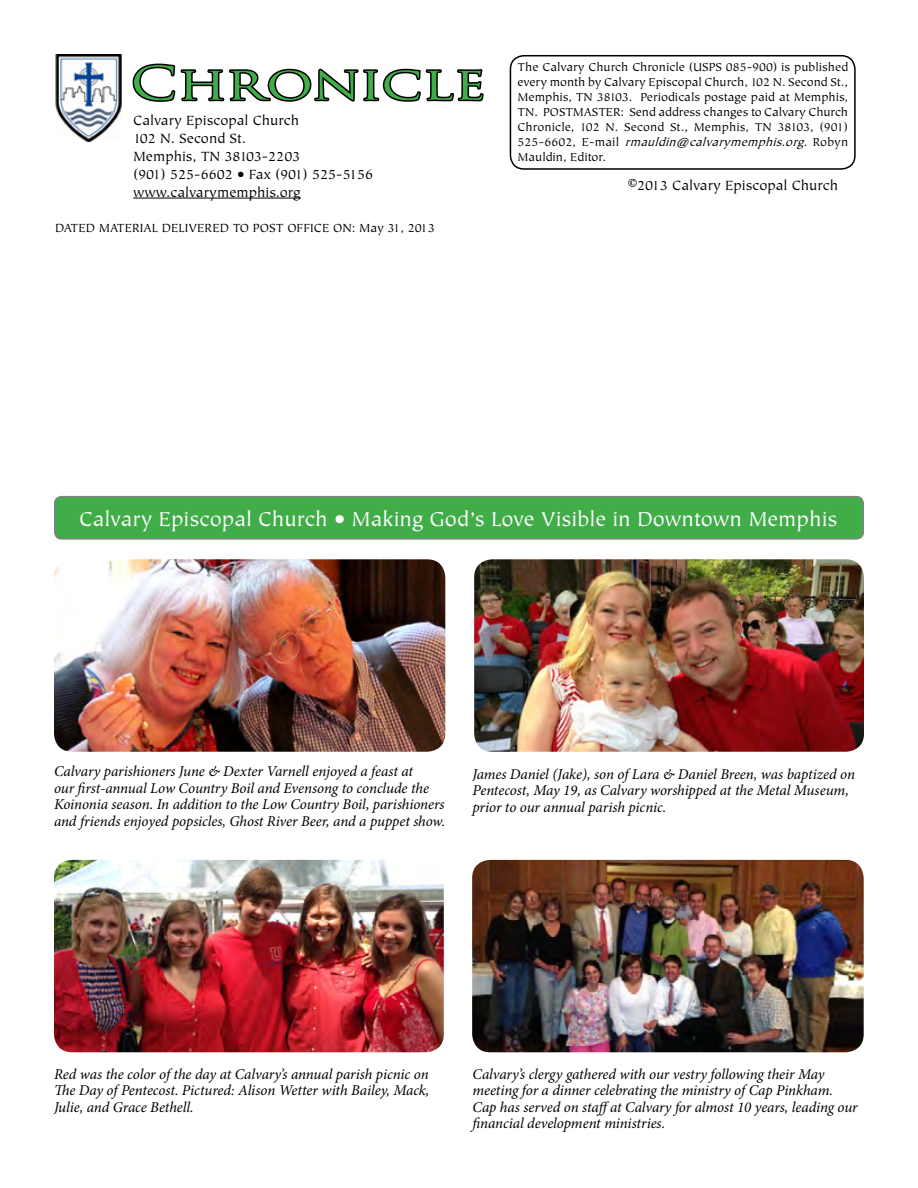
<style>
.page{position:relative;width:918px;height:1188px;background:#fff}
.page>*{position:absolute;margin:0;border:0;box-sizing:border-box;transform-origin:0 0}
.t1{font:45px "Trajan Pro";letter-spacing:-.005em;color:#41ad49;scale:1.3 1}
.t2{font:22.5px "Tiepolo";color:#fff}
.t3{font:italic 15px/16.5px "Minion Pro";letter-spacing:-.01em;color:#000}
.t4{font:15px "Tiepolo";color:#000}
.t5{font:13.2px "Tiepolo";color:#000}
.t6{font:12.9px/15px "Tiepolo";letter-spacing:.01em;color:#000;text-align:justify}
.s1{font-style:italic}
.s2{font-size:18px}
</style>
<div class="page">
<div style="left:55px;top:497px;width:808px;height:42px;background:#41ad49;border-radius:7px"></div>
<div style="left:54px;top:496px;width:810px;height:44px;border:2px solid #808285;border-radius:7px"></div>
<div style="left:510px;top:55px;width:346px;height:115px;border:2px solid #000;border-radius:14px"></div>
<hr style="left:133px;top:198px;width:168px;height:1px;background:#000">
<svg style="left:132px;top:63px;width:352px;height:39px"></svg>
<img style="left:55px;top:54px;width:67px;height:88px">
<img style="left:472px;top:860px;width:392px;height:192px">
<img style="left:54px;top:860px;width:390px;height:192px">
<img style="left:474px;top:559px;width:390px;height:193px">
<img style="left:54px;top:559px;width:391px;height:193px">
<p class="t1" style="left:130px;top:55px;width:275px">CHRONICLE</p>
<p class="t4" style="left:133px;top:112px;width:167px">Calvary Episcopal Church</p>
<p class="t4" style="left:133px;top:130px;width:114px">102 N. Second St.</p>
<p class="t4" style="left:133px;top:148px;width:168px">Memphis, TN 38103-2203</p>
<p class="t4" style="left:133px;top:166px;width:242px">(901) 525-6602 • Fax (901) 525-5156</p>
<p class="t4" style="left:133px;top:184px;width:169px">www.calvarymemphis.org</p>
<p class="t5" style="left:55px;top:220px;width:381px">DATED MATERIAL DELIVERED TO POST OFFICE ON: May 31, 2013</p>
<p class="t6" style="left:518px;top:60px;width:332px">The Calvary Church Chronicle (USPS 085-900) is published every month by Calvary Episcopal Church, 102 N. Second St., Memphis, TN 38103. Periodicals postage paid at Memphis, TN. POSTMASTER: Send address changes to Calvary Church Chronicle, 102 N. Second St., Memphis, TN 38103, (901)<br>5 2 5 - 6 6 0 2 , E - m a i l <span class="s1">rmauldin@calvarymemphis.org</span>. R o b y n Mauldin, Editor.</p>
<p class="t4" style="left:628px;top:177px;width:211px"><span class="s2">©</span>2013 Calvary Episcopal Church</p>
<p class="t2" style="left:79px;top:507px;width:760px">Calvary Episcopal Church • Making God’s Love Visible in Downtown Memphis</p>
<p class="t3" style="left:54px;top:763px;width:393px">Calvary parishioners June &amp; Dexter Varnell enjoyed a feast at<br>our first-annual Low Country Boil and Evensong to conclude the Koinonia season. In addition to the Low Country Boil, parishioners and friends enjoyed popsicles, Ghost River Beer, and a puppet show.</p>
<p class="t3" style="left:472px;top:766px;width:384px">James Daniel (Jake), son of Lara &amp; Daniel Breen, was baptized on<br>Pentecost, May 19, as Calvary worshipped at the Metal Museum, prior to our annual parish picnic.</p>
<p class="t3" style="left:54px;top:1066px;width:377px;text-align:justify">Red was the color of the day at Calvary’s annual parish picnic on The Day of Pentecost. Pictured: Alison Wetter with Bailey, Mack, Julie, and Grace Bethell.</p>
<p class="t3" style="left:472px;top:1066px;width:387px">Calvary’s clergy gathered with our vestry following their May meeting for a dinner celebrating the ministry of Cap Pinkham.<br>Cap has served on staffat Calvary for almost 10 years, leading our financial development ministries.</p>
</div>
